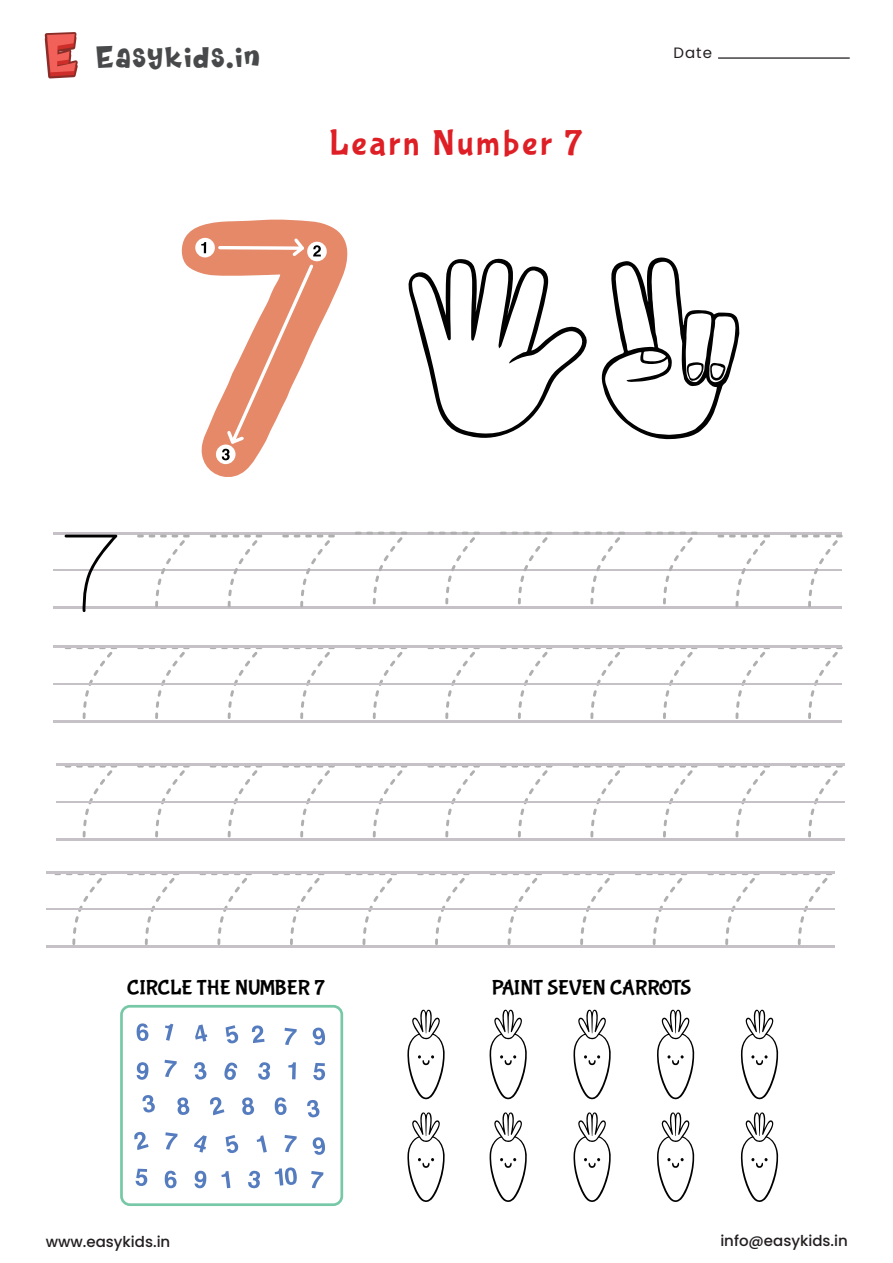
<style>
.page{position:relative;width:893px;height:1263px;background:#fff}
.page>*{position:absolute;margin:0;border:0;box-sizing:border-box;transform-origin:0 0}
.t1{font:36px "Bubblegum Sans";letter-spacing:.075em;color:#de1f26}
.t2{font:27.9px "Riangriung Demo";letter-spacing:.075em;color:#48494a}
.t3{font:21px "Bubblegum Sans";color:#000}
.t4{font:500 15px "Poppins";color:#231f20}
.t5{font:15px "Poppins";color:#231f20}
</style>
<div class="page">
<hr style="left:718px;top:57px;width:132px;height:2px;background:#231f20">
<svg style="left:45px;top:32px;width:33px;height:46px;background:#d5635e"></svg>
<svg style="left:181px;top:219px;width:167px;height:258px"></svg>
<svg style="left:408px;top:258px;width:179px;height:180px"></svg>
<svg style="left:601px;top:257px;width:138px;height:182px"></svg>
<hr style="left:54px;top:532px;width:788px;height:2px;background:#c5c1c6">
<hr style="left:54px;top:569px;width:788px;height:2px;background:#c5c1c6">
<hr style="left:54px;top:606px;width:788px;height:3px;background:#c5c1c6">
<svg style="left:65px;top:535px;width:52px;height:77px"></svg>
<svg style="left:790px;top:535px;width:53px;height:72px"></svg>
<svg style="left:717px;top:535px;width:53px;height:72px"></svg>
<svg style="left:645px;top:532px;width:53px;height:72px"></svg>
<svg style="left:572px;top:532px;width:53px;height:72px"></svg>
<svg style="left:500px;top:532px;width:52px;height:72px"></svg>
<svg style="left:427px;top:532px;width:53px;height:72px"></svg>
<svg style="left:355px;top:532px;width:52px;height:72px"></svg>
<svg style="left:282px;top:535px;width:53px;height:72px"></svg>
<svg style="left:210px;top:535px;width:52px;height:72px"></svg>
<svg style="left:137px;top:535px;width:53px;height:72px"></svg>
<svg style="left:790px;top:647px;width:53px;height:72px"></svg>
<svg style="left:717px;top:648px;width:53px;height:71px"></svg>
<svg style="left:645px;top:648px;width:53px;height:71px"></svg>
<svg style="left:572px;top:648px;width:53px;height:71px"></svg>
<svg style="left:500px;top:648px;width:52px;height:71px"></svg>
<svg style="left:427px;top:648px;width:53px;height:71px"></svg>
<svg style="left:355px;top:648px;width:52px;height:71px"></svg>
<svg style="left:282px;top:648px;width:53px;height:71px"></svg>
<svg style="left:210px;top:648px;width:52px;height:71px"></svg>
<svg style="left:137px;top:648px;width:53px;height:71px"></svg>
<svg style="left:65px;top:648px;width:52px;height:71px"></svg>
<svg style="left:790px;top:766px;width:53px;height:71px"></svg>
<svg style="left:717px;top:766px;width:53px;height:71px"></svg>
<svg style="left:645px;top:766px;width:53px;height:71px"></svg>
<svg style="left:572px;top:766px;width:53px;height:71px"></svg>
<svg style="left:500px;top:766px;width:52px;height:71px"></svg>
<svg style="left:427px;top:766px;width:53px;height:71px"></svg>
<svg style="left:355px;top:766px;width:52px;height:71px"></svg>
<svg style="left:282px;top:766px;width:53px;height:71px"></svg>
<svg style="left:210px;top:766px;width:52px;height:71px"></svg>
<svg style="left:137px;top:766px;width:53px;height:71px"></svg>
<svg style="left:65px;top:766px;width:52px;height:71px"></svg>
<hr style="left:54px;top:645px;width:788px;height:3px;background:#c5c1c6">
<hr style="left:54px;top:683px;width:788px;height:2px;background:#c5c1c6">
<hr style="left:54px;top:720px;width:788px;height:3px;background:#c5c1c6">
<hr style="left:56px;top:763px;width:788px;height:3px;background:#c5c1c6">
<hr style="left:56px;top:801px;width:788px;height:2px;background:#c5c1c6">
<hr style="left:56px;top:838px;width:788px;height:2px;background:#c5c1c6">
<svg style="left:780px;top:873px;width:52px;height:72px"></svg>
<svg style="left:707px;top:873px;width:53px;height:72px"></svg>
<svg style="left:635px;top:873px;width:52px;height:72px"></svg>
<svg style="left:562px;top:873px;width:53px;height:72px"></svg>
<svg style="left:490px;top:873px;width:52px;height:72px"></svg>
<svg style="left:417px;top:873px;width:53px;height:72px"></svg>
<svg style="left:344px;top:873px;width:53px;height:72px"></svg>
<svg style="left:272px;top:873px;width:53px;height:72px"></svg>
<svg style="left:199px;top:873px;width:53px;height:72px"></svg>
<svg style="left:127px;top:873px;width:52px;height:72px"></svg>
<svg style="left:54px;top:873px;width:53px;height:72px"></svg>
<hr style="left:46px;top:871px;width:788px;height:2px;background:#c5c1c6">
<hr style="left:46px;top:908px;width:788px;height:2px;background:#c5c1c6">
<hr style="left:46px;top:945px;width:788px;height:3px;background:#c5c1c6">
<svg style="left:137px;top:1062px;width:12px;height:18px"></svg>
<svg style="left:195px;top:1170px;width:11px;height:18px"></svg>
<svg style="left:312px;top:1137px;width:13px;height:18px"></svg>
<svg style="left:134px;top:1132px;width:15px;height:18px"></svg>
<svg style="left:210px;top:1097px;width:14px;height:18px"></svg>
<svg style="left:252px;top:1025px;width:13px;height:18px"></svg>
<svg style="left:221px;top:1171px;width:9px;height:17px"></svg>
<svg style="left:257px;top:1135px;width:10px;height:17px"></svg>
<svg style="left:288px;top:1062px;width:8px;height:17px"></svg>
<svg style="left:165px;top:1060px;width:12px;height:17px"></svg>
<svg style="left:284px;top:1135px;width:13px;height:17px"></svg>
<svg style="left:165px;top:1132px;width:13px;height:17px"></svg>
<svg style="left:311px;top:1171px;width:12px;height:17px"></svg>
<svg style="left:313px;top:1063px;width:12px;height:17px"></svg>
<svg style="left:136px;top:1169px;width:11px;height:17px"></svg>
<svg style="left:226px;top:1135px;width:12px;height:18px"></svg>
<svg style="left:142px;top:1095px;width:13px;height:18px"></svg>
<svg style="left:307px;top:1100px;width:13px;height:17px"></svg>
<svg style="left:194px;top:1062px;width:13px;height:18px"></svg>
<svg style="left:258px;top:1062px;width:12px;height:18px"></svg>
<svg style="left:248px;top:1171px;width:12px;height:17px"></svg>
<svg style="left:194px;top:1135px;width:13px;height:17px"></svg>
<svg style="left:195px;top:1024px;width:12px;height:17px"></svg>
<svg style="left:224px;top:1062px;width:13px;height:18px"></svg>
<svg style="left:165px;top:1170px;width:12px;height:18px"></svg>
<svg style="left:275px;top:1097px;width:12px;height:18px"></svg>
<svg style="left:137px;top:1023px;width:12px;height:18px"></svg>
<svg style="left:242px;top:1097px;width:12px;height:18px"></svg>
<svg style="left:177px;top:1097px;width:12px;height:18px"></svg>
<svg style="left:312px;top:1027px;width:13px;height:18px"></svg>
<svg style="left:165px;top:1024px;width:8px;height:17px"></svg>
<svg style="left:284px;top:1028px;width:13px;height:17px"></svg>
<svg style="left:226px;top:1025px;width:12px;height:18px"></svg>
<svg style="left:275px;top:1167px;width:22px;height:18px"></svg>
<div style="left:120px;top:1005px;width:223px;height:201px;border:3px solid #76c8a7;border-radius:9px"></div>
<svg style="left:407px;top:1010px;width:38px;height:89px"></svg>
<svg style="left:407px;top:1112px;width:38px;height:90px"></svg>
<svg style="left:489px;top:1010px;width:38px;height:89px"></svg>
<svg style="left:489px;top:1112px;width:38px;height:90px"></svg>
<svg style="left:573px;top:1010px;width:38px;height:89px"></svg>
<svg style="left:573px;top:1112px;width:38px;height:90px"></svg>
<svg style="left:657px;top:1010px;width:37px;height:89px"></svg>
<svg style="left:657px;top:1112px;width:37px;height:90px"></svg>
<svg style="left:741px;top:1010px;width:37px;height:89px"></svg>
<svg style="left:741px;top:1112px;width:37px;height:90px"></svg>
<h2 class="t2" style="left:96px;top:43px;width:165px">Easykids.in</h2>
<h1 class="t1" style="left:329px;top:123px;width:255px">Learn Number 7</h1>
<p class="t5" style="left:673px;top:44px;width:40px">Date</p>
<p class="t3" style="left:127px;top:976px;width:199px">CIRCLE THE NUMBER 7</p>
<p class="t3" style="left:492px;top:976px;width:201px">PAINT SEVEN CARROTS</p>
<p class="t4" style="left:46px;top:1233px;width:126px">www.easykids.in</p>
<p class="t4" style="left:720px;top:1232px;width:129px">info@easykids.in</p>
</div>
